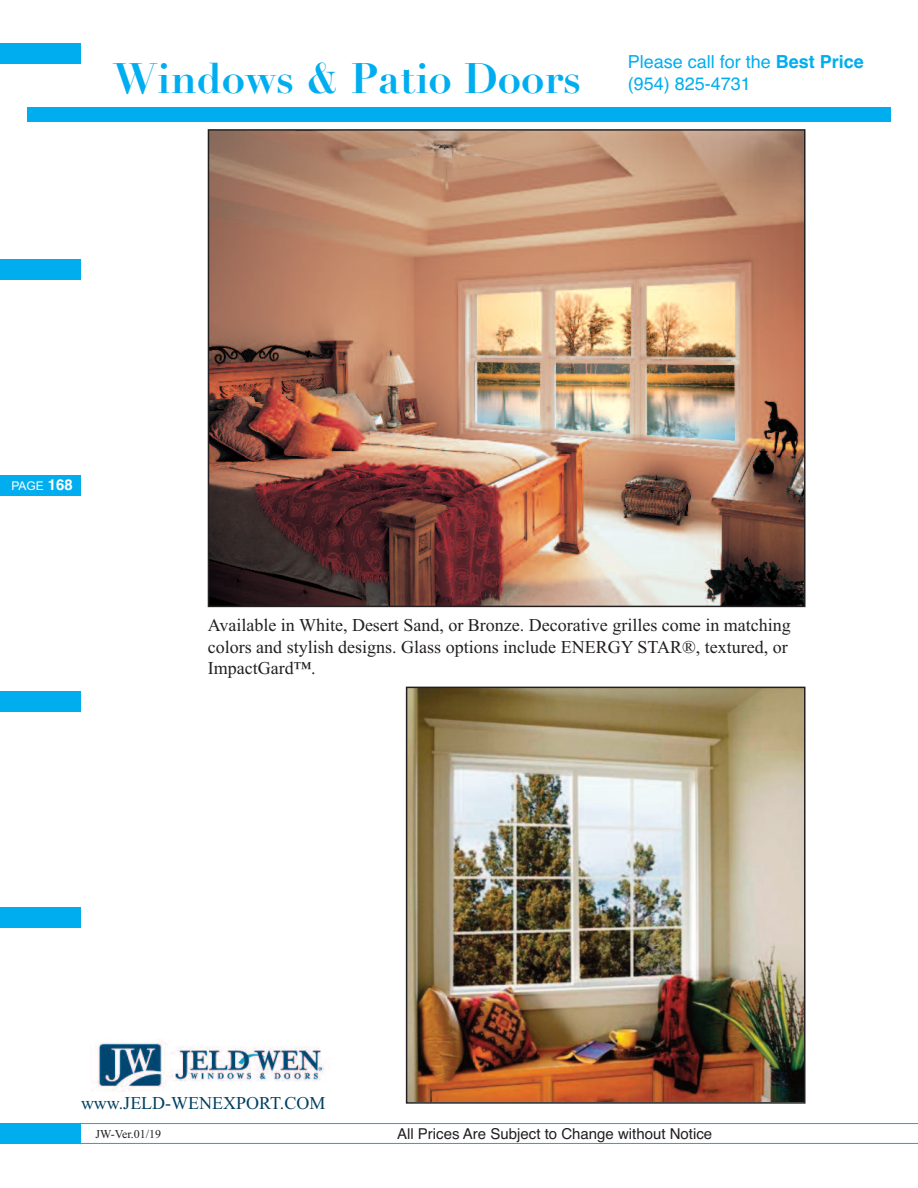
<style>
.page{position:relative;width:918px;height:1188px;background:#fff}
.page>*{position:absolute;margin:0;border:0;box-sizing:border-box;transform-origin:0 0}
.t1{font:700 42px "Didot";color:#00aeef}
.t2{font:18px/21.6px "Times New Roman";color:#231f20}
.t3{font:18px "Helvetica";color:#00aeef}
.t4{font:18px "Times New Roman";color:#003f61}
.t5{font:15px "Helvetica";color:#231f20}
.t6{font:12px "Times New Roman";color:#231f20}
.t7{font:12px "Arial";color:#fff}
.s1{font-weight:700}
.s2{font-family:"Helvetica";font-weight:700;font-size:15px}
</style>
<div class="page">
<hr style="left:0;top:1123px;width:918px;height:1px;background:#00aeef">
<hr style="left:0;top:1143px;width:918px;height:1px;background:#00aeef">
<div style="left:0;top:43px;width:81px;height:21px;background:#00aeef"></div>
<div style="left:0;top:259px;width:81px;height:21px;background:#00aeef"></div>
<div style="left:0;top:475px;width:81px;height:21px;background:#00aeef"></div>
<div style="left:0;top:691px;width:81px;height:21px;background:#00aeef"></div>
<div style="left:0;top:907px;width:81px;height:21px;background:#00aeef"></div>
<div style="left:0;top:1123px;width:81px;height:21px;background:#00aeef"></div>
<div style="left:27px;top:107px;width:864px;height:14px;background:#00aeef"></div>
<img style="left:211px;top:132px;width:592px;height:472px">
<div style="left:208px;top:129px;width:598px;height:478px;border:2px solid #231f20"></div>
<img style="left:409px;top:690px;width:394px;height:411px">
<div style="left:406px;top:687px;width:400px;height:417px;border:2px solid #231f20"></div>
<img style="left:92px;top:1042px;width:232px;height:50px">
<h1 class="t1" style="left:114px;top:52px;width:469px">Windows &amp; Patio Doors</h1>
<p class="t3" style="left:628px;top:51px;width:238px">Please call for the <span class="s1">Best Price</span></p>
<p class="t3" style="left:628px;top:73px;width:125px">(954) 825-4731</p>
<p class="t7" style="left:12px;top:479px;width:63px">PAGE <span class="s2">168</span></p>
<p class="t2" style="left:208px;top:614px;width:585px">Available in White, Desert Sand, or Bronze. Decorative grilles come in matching colors and stylish designs. Glass options include ENERGY STAR®, textured, or<br>ImpactGard™.</p>
<p class="t4" style="left:81px;top:1092px;width:246px">www.JELD-WENEXPORT.COM</p>
<p class="t6" style="left:95px;top:1127px;width:67px">JW-Ver.01/19</p>
<p class="t5" style="left:397px;top:1125px;width:317px">All Prices Are Subject to Change without Notice</p>
</div>
